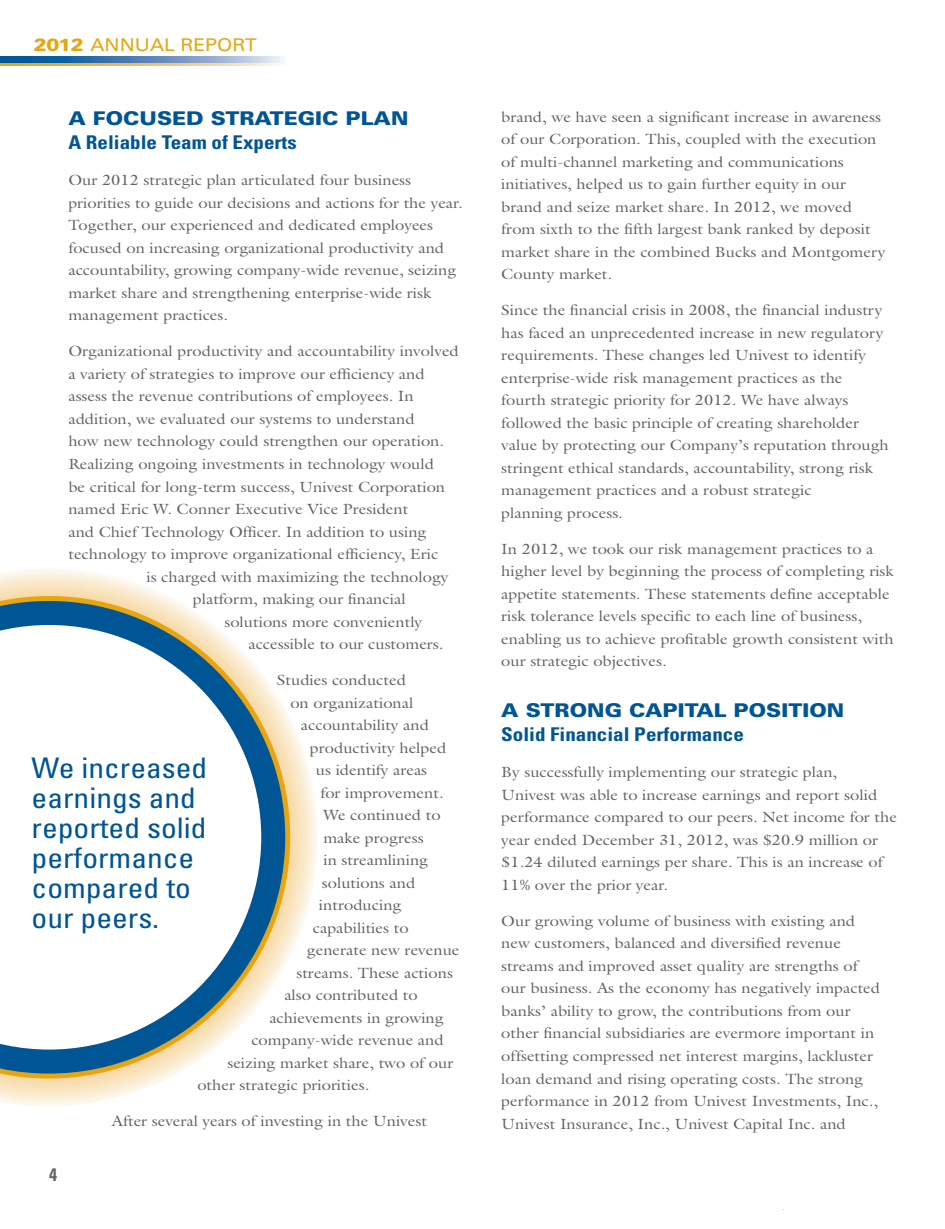
<style>
.page{position:relative;width:945px;height:1229px;background:#fff}
.page>*{position:absolute;margin:0;border:0;box-sizing:border-box;transform-origin:0 0}
.t1{font:condensed 28.35px/30px "Univers";color:#005595;scale:1.11 1}
.t2{font:700 condensed 18.9px "Univers";color:#005595;scale:1.11 1}
.t3{font:900 18.9px "Univers";color:#005595;scale:1.11 1}
.t4{font:700 condensed 18px "Univers";color:#636366}
.t5{font:17.55px "Univers";color:#e7a512;scale:1.11 1}
.t6{font:14.85px/22.5px "Galliard";color:#636366;scale:1.11 1}
.s1{font-weight:900}
</style>
<div class="page">
<svg style="left:0;top:63px;width:283px;height:3px"></svg>
<svg style="left:0;top:57px;width:283px;height:6px;background:#5c8cbb"></svg>
<svg style="left:0;top:569px;width:317px;height:537px"></svg>
<svg style="left:0;top:596px;width:290px;height:482px"></svg>
<svg style="left:0;top:601px;width:285px;height:472px"></svg>
<p class="t5" style="left:33px;top:34px;width:203px"><span class="s1">2012</span> ANNUAL REPORT</p>
<p class="t3" style="left:68px;top:107px;width:308px">A FOCUSED STRATEGIC PLAN</p>
<p class="t2" style="left:68px;top:131px;width:207px">A Reliable Team of Experts</p>
<p class="t6" style="left:68px;top:169px;width:357px">Our 2012 strategic plan articulated four business priorities to guide our decisions and actions for the year.<br>Together, our experienced and dedicated employees focused on increasing organizational productivity and accountability, growing company-wide revenue, seizing market share and strengthening enterprise-wide risk management practices.</p>
<p class="t6" style="left:68px;top:340px;width:353px">Organizational productivity and accountability involved</p>
<p class="t6" style="left:68px;top:362px;width:322px">a variety of strategies to improve our efficiency and</p>
<p class="t6" style="left:68px;top:385px;width:313px">assess the revenue contributions of employees. In</p>
<p class="t6" style="left:68px;top:407px;width:313px">addition, we evaluated our systems to understand</p>
<p class="t6" style="left:68px;top:430px;width:340px">how new technology could strengthen our operation.</p>
<p class="t6" style="left:68px;top:452px;width:331px">Realizing ongoing investments in technology would</p>
<p class="t6" style="left:68px;top:475px;width:341px">be critical for long-term success, Univest Corporation</p>
<p class="t6" style="left:68px;top:497px;width:308px">named Eric W. Conner Executive Vice President</p>
<p class="t6" style="left:68px;top:520px;width:324px">and Chief Technology Officer. In addition to using</p>
<p class="t6" style="left:68px;top:542px;width:335px">technology to improve organizational efficiency, Eric</p>
<p class="t6" style="left:146px;top:565px;width:274px">is charged with maximizing the technology</p>
<p class="t6" style="left:193px;top:587px;width:193px">platform, making our financial</p>
<p class="t6" style="left:224px;top:610px;width:180px">solutions more conveniently</p>
<p class="t6" style="left:248px;top:632px;width:177px">accessible to our customers.</p>
<p class="t6" style="left:277px;top:668px;width:118px">Studies conducted</p>
<p class="t6" style="left:290px;top:691px;width:112px">on organizational</p>
<p class="t6" style="left:301px;top:713px;width:117px">accountability and</p>
<p class="t6" style="left:310px;top:736px;width:124px">productivity helped</p>
<p class="t6" style="left:316px;top:758px;width:102px">us identify areas</p>
<p class="t6" style="left:320px;top:781px;width:113px">for improvement.</p>
<p class="t6" style="left:323px;top:803px;width:107px">We continued to</p>
<p class="t6" style="left:323px;top:826px;width:92px">make progress</p>
<p class="t6" style="left:323px;top:848px;width:96px">in streamlining</p>
<p class="t6" style="left:322px;top:871px;width:86px">solutions and</p>
<p class="t6" style="left:319px;top:893px;width:76px">introducing</p>
<p class="t6" style="left:313px;top:916px;width:88px">capabilities to</p>
<p class="t6" style="left:307px;top:938px;width:139px">generate new revenue</p>
<p class="t6" style="left:296px;top:961px;width:143px">streams. These actions</p>
<p class="t6" style="left:284px;top:983px;width:122px">also contributed to</p>
<p class="t6" style="left:269px;top:1006px;width:159px">achievements in growing</p>
<p class="t6" style="left:251px;top:1028px;width:175px">company-wide revenue and</p>
<p class="t6" style="left:227px;top:1051px;width:205px">seizing market share, two of our</p>
<p class="t6" style="left:197px;top:1073px;width:156px">other strategic priorities.</p>
<p class="t6" style="left:112px;top:1109px;width:285px">After several years of investing in the Univest</p>
<h1 class="t1" style="left:32px;top:752px;width:160px">We increased earnings and reported solid performance compared to our peers.</h1>
<p class="t4" style="left:49px;top:1163px;width:9px">4</p>
<p class="t6" style="left:501px;top:105px;width:348px">brand, we have seen a significant increase in awareness of our Corporation. This, coupled with the execution of multi-channel marketing and communications initiatives, helped us to gain further equity in our brand and seize market share. In 2012, we moved from sixth to the fifth largest bank ranked by deposit market share in the combined Bucks and Montgomery County market.</p>
<p class="t6" style="left:501px;top:299px;width:351px">Since the financial crisis in 2008, the financial industry has faced an unprecedented increase in new regulatory requirements. These changes led Univest to identify enterprise-wide risk management practices as the fourth strategic priority for 2012. We have always followed the basic principle of creating shareholder value by protecting our Company’s reputation through stringent ethical standards, accountability, strong risk management practices and a robust strategic<br>planning process.</p>
<p class="t6" style="left:501px;top:537px;width:355px">In 2012, we took our risk management practices to a higher level by beginning the process of completing risk appetite statements. These statements define acceptable risk tolerance levels specific to each line of business, enabling us to achieve profitable growth consistent with our strategic objectives.</p>
<p class="t3" style="left:501px;top:698px;width:311px">A STRONG CAPITAL POSITION</p>
<p class="t2" style="left:501px;top:723px;width:220px">Solid Financial Performance</p>
<p class="t6" style="left:501px;top:761px;width:358px">By successfully implementing our strategic plan,<br>Univest was able to increase earnings and report solid performance compared to our peers. Net income for the year ended December 31, 2012, was $20.9 million or $1.24 diluted earnings per share. This is an increase of 11% over the prior year.</p>
<p class="t6" style="left:501px;top:909px;width:343px">Our growing volume of business with existing and new customers, balanced and diversified revenue streams and improved asset quality are strengths of our business. As the economy has negatively impacted banks’ ability to grow, the contributions from our other financial subsidiaries are evermore important in offsetting compressed net interest margins, lackluster loan demand and rising operating costs. The strong performance in 2012 from Univest Investments, Inc., Univest Insurance, Inc., Univest Capital Inc. and</p>
</div>
